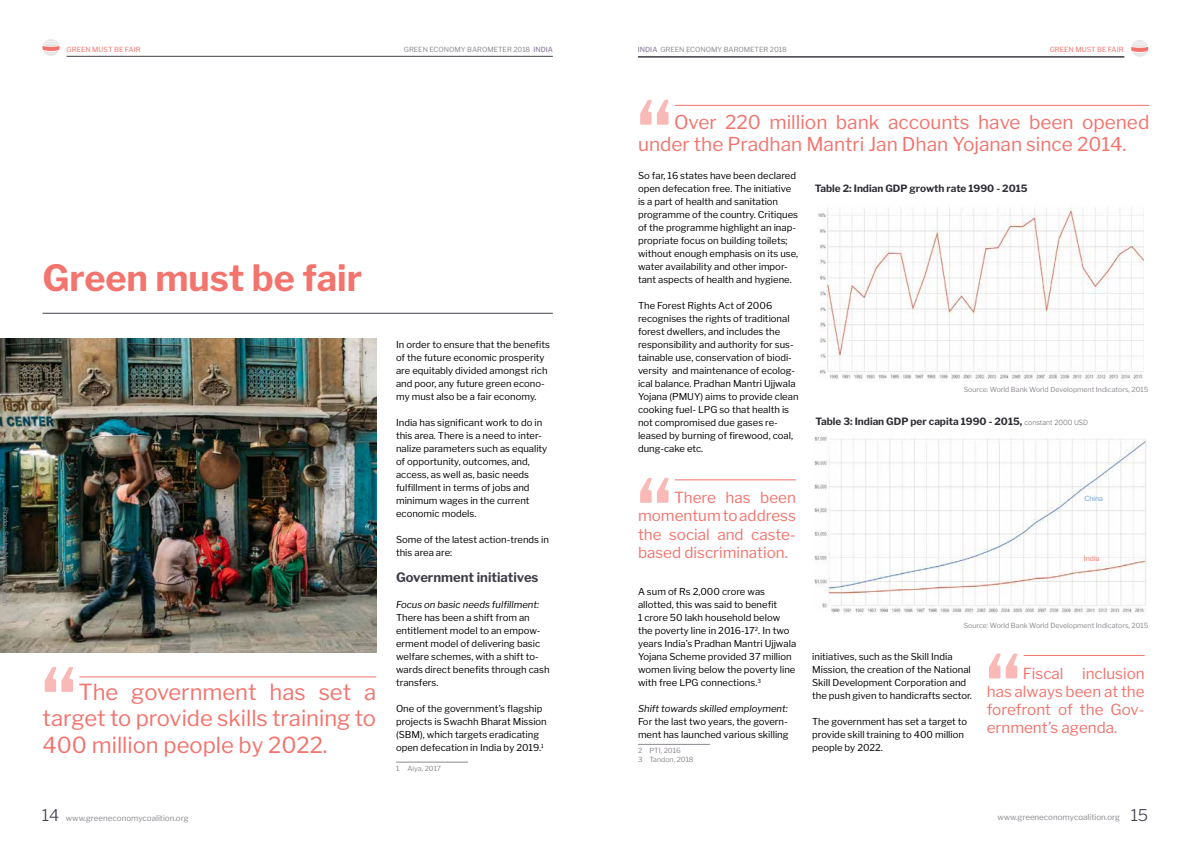
<style>
.page{position:relative;width:1191px;height:842px;background:#fff}
.page>*{position:absolute;margin:0;border:0;box-sizing:border-box;transform-origin:0 0}
.t1{font:700 36px "Libre Franklin";color:#f3736d}
.t2{font:22px/26.4px "Libre Franklin";color:#f3736d;text-align:justify}
.t3{font:19px/22.8px "Libre Franklin";color:#f3736d}
.t4{font:15.2px/18.2px "Libre Franklin";color:#f3736d;text-align:justify}
.t5{font:700 13px "Libre Franklin";color:#413e4a}
.t6{font:700 10px "Libre Franklin";color:#2d2d35}
.t7{font:9.5px/13px "Libre Franklin";color:#000}
.t8{font:italic 9.5px "Libre Franklin";color:#000}
.t9{font:8px "Libre Franklin";color:#8e8990}
.t10{font:7px/9px "Libre Franklin";color:#8e8990}
.t11{font:7px "Libre Franklin";color:#f3736d}
.t12{font:7px "Libre Franklin";color:#709ed3}
.s1{color:#7b6a91}
.s2{font-weight:300;font-size:16px;color:#413e4a}
.s3{font-weight:100;font-size:7px}
</style>
<div class="page">
<hr style="left:67px;top:56px;width:486px;height:1px;background:#413e4a">
<hr style="left:638px;top:744px;width:72px;height:1px;background:#8e8990">
<hr style="left:396px;top:762px;width:72px;height:1px;background:#8e8990">
<img style="left:0;top:339px;width:376px;height:313px">
<hr style="left:43px;top:313px;width:510px;height:1px;background:#413e4a">
<hr style="left:79px;top:676px;width:297px;height:1px;background:#f3736d">
<svg style="left:45px;top:667px;width:28px;height:25px"></svg>
<svg style="left:43px;top:39px;width:17px;height:17px"></svg>
<hr style="left:675px;top:479px;width:121px;height:1px;background:#f3736d">
<svg style="left:640px;top:478px;width:28px;height:25px"></svg>
<img style="left:818px;top:207px;width:325px;height:172px">
<hr style="left:638px;top:57px;width:486px;height:1px;background:#413e4a">
<hr style="left:675px;top:105px;width:474px;height:1px;background:#f3736d">
<svg style="left:640px;top:100px;width:28px;height:25px"></svg>
<svg style="left:1131px;top:40px;width:17px;height:17px"></svg>
<img style="left:814px;top:435px;width:332px;height:179px">
<hr style="left:1023px;top:655px;width:121px;height:1px;background:#f3736d">
<svg style="left:989px;top:653px;width:28px;height:25px"></svg>
<p class="t10" style="left:10px;top:507px;width:101px;rotate:90deg">Photo: Sasha Nazira, Unsplash</p>
<p class="t11" style="left:67px;top:45px;width:75px">GREEN MUST BE FAIR</p>
<p class="t10" style="left:404px;top:45px;width:150px">GREEN ECONOMY BAROMETER 2018 <span class="s1">INDIA</span></p>
<p class="t10" style="left:638px;top:45px;width:150px"><span class="s1">INDIA</span> GREEN ECONOMY BAROMETER 2018</p>
<p class="t11" style="left:1049px;top:45px;width:75px">GREEN MUST BE FAIR</p>
<h1 class="t1" style="left:43px;top:257px;width:321px">Green must be fair</h1>
<h2 class="t2" style="left:43px;top:679px;width:335px;text-indent:36px">The government has set a target to provide skills training to 400 million people by 2022.</h2>
<p class="t9" style="left:42px;top:813px;width:148px"><span class="s2">14</span> www.greeneconomycoalition.org</p>
<p class="t7" style="left:396px;top:338px;width:155px">In order to ensure that the benefits of the future economic prosperity are equitably divided amongst rich and poor, any future green econo&shy;my must also be a fair economy.</p>
<p class="t7" style="left:396px;top:416px;width:153px">India has significant work to do in this area. There is a need to inter&shy;nalize parameters such as equality of opportunity, outcomes, and, access, as well as, basic needs fulfillment in terms of jobs and minimum wages in the current economic models.</p>
<p class="t7" style="left:396px;top:533px;width:154px">Some of the latest action-trends in this area are:</p>
<h3 class="t5" style="left:396px;top:569px;width:144px">Government initiatives</h3>
<p class="t8" style="left:396px;top:599px;width:145px">Focus on basic needs fulfillment:</p>
<p class="t7" style="left:396px;top:611px;width:155px">There has been a shift from an entitlement model to an empow&shy;erment model of delivering basic welfare schemes, with a shift to&shy;wards direct benefits through cash transfers.</p>
<p class="t7" style="left:396px;top:702px;width:152px">One of the government’s flagship projects is Swachh Bharat Mission (SBM), which targets eradicating open defecation in India by 2019.<sup>1</sup></p>
<p class="t10" style="left:396px;top:764px;width:47px">1 Aiya, 2017</p>
<h3 class="t3" style="left:638px;top:110px;width:513px;text-indent:36px">Over 220 million bank accounts have been opened under the Pradhan Mantri Jan Dhan Yojanan since 2014.</h3>
<p class="t7" style="left:638px;top:169px;width:162px">So far, 16 states have been declared open defecation free. The initiative is a part of health and sanitation programme of the country. Critiques of the programme highlight an inap&shy;propriate focus on building toilets; without enough emphasis on its use, water availability and other impor&shy;tant aspects of health and hygiene.</p>
<p class="t7" style="left:638px;top:299px;width:162px">The Forest Rights Act of 2006 recognises the rights of traditional forest dwellers, and includes the responsibility and authority for sus&shy;tainable use, conservation of biodi&shy;versity and maintenance of ecolog&shy;ical balance. Pradhan Mantri Ujjwala Yojana (PMUY) aims to provide clean cooking fuel- LPG so that health is not compromised due gases re&shy;leased by burning of firewood, coal, dung-cake etc.</p>
<p class="t6" style="left:814px;top:183px;width:214px">Table 2: Indian GDP growth rate 1990 - 2015</p>
<p class="t10" style="left:963px;top:385px;width:186px">Source: World Bank World Development Indicators, 2015</p>
<p class="t6" style="left:815px;top:415px;width:274px">Table 3: Indian GDP per capita 1990 - 2015, <span class="s3">constant 2000 USD</span></p>
<h3 class="t4" style="left:638px;top:488px;width:159px;text-indent:36px">There has been momentum to address the social and caste&shy;based discrimination.</h3>
<p class="t7" style="left:638px;top:585px;width:160px">A sum of Rs 2,000 crore was allotted, this was said to benefit<br>1 crore 50 lakh household below the poverty line in 2016-17<sup>2</sup>. In two years India’s Pradhan Mantri Ujjwala<br>Yojana Scheme provided 37 million women living below the poverty line with free LPG connections.<sup>3</sup></p>
<p class="t8" style="left:638px;top:703px;width:151px">Shift towards skilled employment:</p>
<p class="t7" style="left:638px;top:715px;width:152px">For the last two years, the govern&shy;ment has launched various skilling</p>
<p class="t10" style="left:638px;top:746px;width:57px">2 PTI, 2016<br>3 Tandon, 2018</p>
<p class="t12" style="left:1084px;top:495px;width:20px">China</p>
<p class="t11" style="left:1083px;top:554px;width:17px">India</p>
<p class="t10" style="left:963px;top:620px;width:186px">Source: World Bank World Development Indicators, 2015</p>
<p class="t7" style="left:812px;top:650px;width:161px">initiatives, such as the Skill India Mission, the creation of the National Skill Development Corporation and the push given to handicrafts sector.</p>
<p class="t7" style="left:812px;top:715px;width:156px">The government has set a target to provide skill training to 400 million people by 2022.</p>
<h3 class="t4" style="left:986px;top:664px;width:159px;text-indent:36px">Fiscal inclusion has always been at the forefront of the Gov&shy;ernment’s agenda.</h3>
<p class="t9" style="left:997px;top:812px;width:152px">www.greeneconomycoalition.org <span class="s2">15</span></p>
</div>
